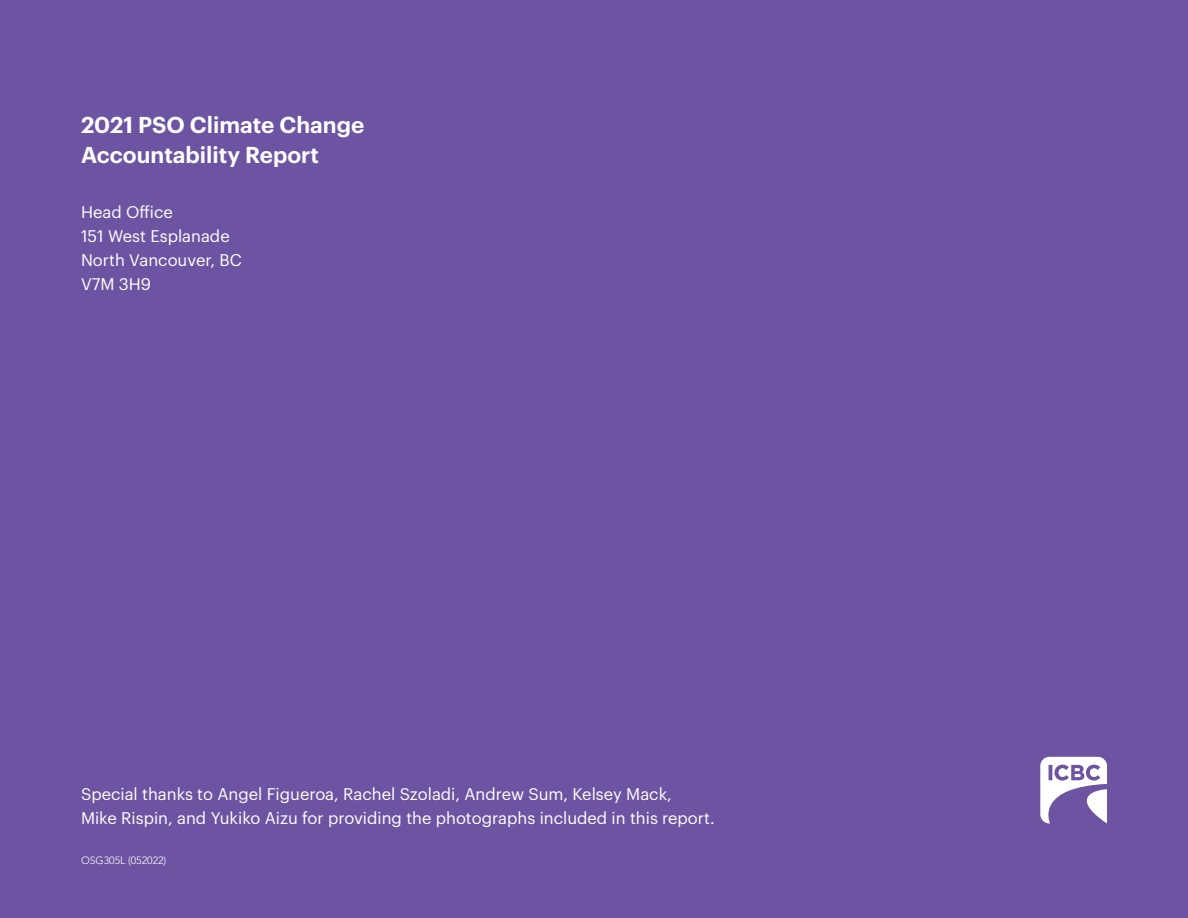
<style>
.page{position:relative;width:1188px;height:918px;background:#6d54a2}
.page>*{position:absolute;margin:0;border:0;box-sizing:border-box;transform-origin:0 0}
.t1{font:600 22.5px/30px "Graphik";color:#fff}
.t2{font:16.5px/24px "Graphik";color:#fff}
.t3{font:300 10.5px "Avenir LT Std";color:#fff}
</style>
<div class="page">
<svg style="left:1040px;top:757px;width:67px;height:67px"></svg>
<h1 class="t1" style="left:81px;top:108px;width:285px">2021 PSO Climate Change<br>Accountability Report</h1>
<p class="t2" style="left:81px;top:199px;width:162px">Head Office<br>151 West Esplanade<br>North Vancouver, BC<br>V7M 3H9</p>
<p class="t2" style="left:81px;top:780px;width:635px">Special thanks to Angel Figueroa, Rachel Szoladi, Andrew Sum, Kelsey Mack,<br>Mike Rispin, and Yukiko Aizu for providing the photographs included in this report.</p>
<p class="t3" style="left:81px;top:854px;width:87px">OSG305L (052022)</p>
</div>
